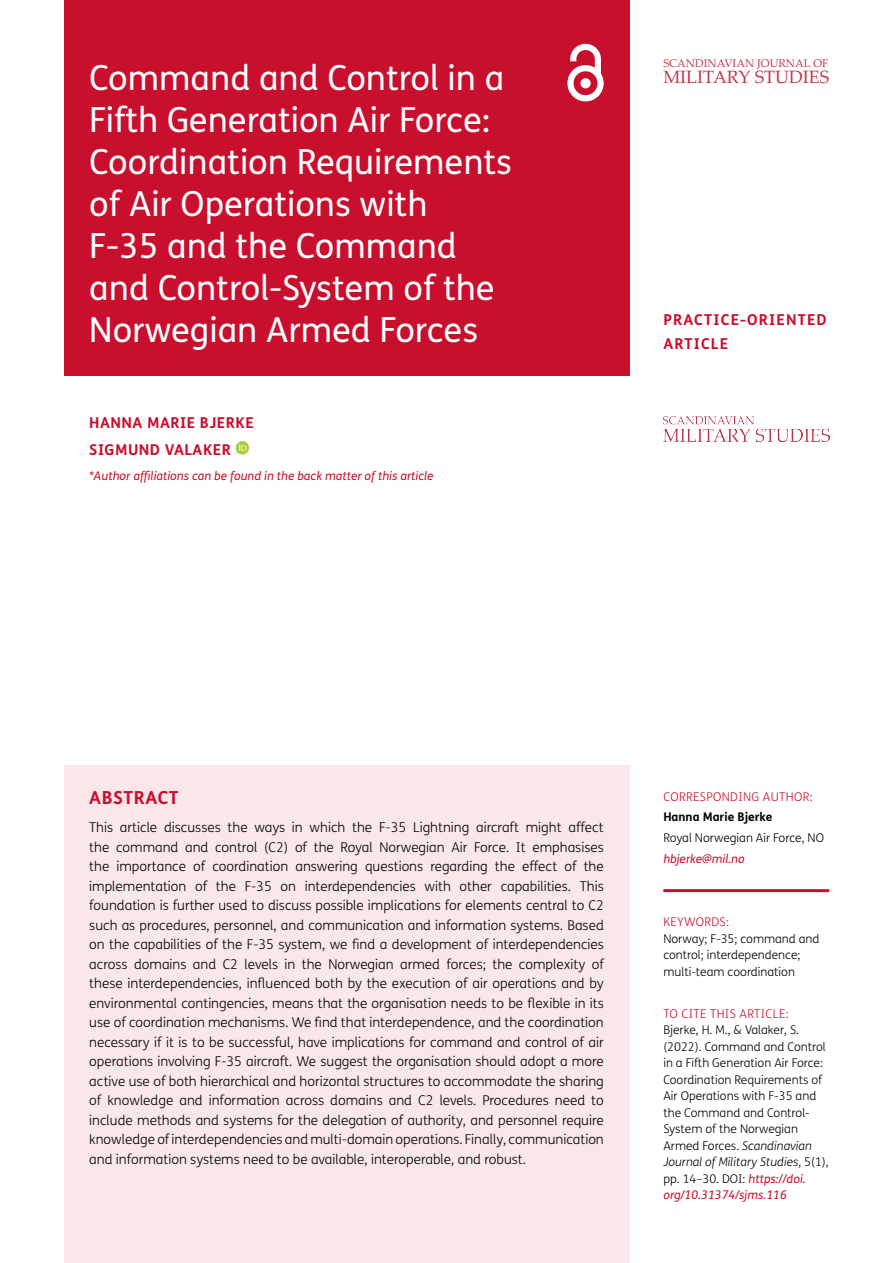
<style>
.page{position:relative;width:893px;height:1263px;background:#fff}
.page>*{position:absolute;margin:0;border:0;box-sizing:border-box;transform-origin:0 0}
.Article_Title{font:34.5px/42px "FS Me";color:#fff}
.t1{font:700 18px "FS Me";letter-spacing:.03em;color:#c8102e}
.t2{font:17.85px "Palatino Linotype";color:#c5364e}
.Cover_Authors{font:700 15px "FS Me";letter-spacing:.03em;color:#c8102e}
.Cover_Authors-2{font:700 15px/24px "FS Me";letter-spacing:.075em;color:#c8102e}
.Abstract_Copy{font:300 13.5px/19.5px "FS Me";color:#000;text-align:justify}
.t3{font:300 12px/16.5px "FS Me";color:#000}
.t4{font:italic 12px "FS Me";color:#c8102e}
.t5{font:300 12px "FS Me";letter-spacing:.03em;color:#c8102e}
.t6{font:700 12px "FS Me";color:#000}
.t7{font:11.25px "Palatino Linotype";color:#c5364e}
.s1{font-style:italic}
.s2{font-weight:400;font-style:italic;color:#c8102e}
</style>
<div class="page">
<div style="left:64px;top:0;width:565px;height:376px;background:#c8102e"></div>
<svg style="left:567px;top:44px;width:37px;height:57px"></svg>
<img style="left:663px;top:417px;width:166px;height:25px">
<hr style="left:663px;top:889px;width:166px;height:3px;background:#c8102e">
<div style="left:64px;top:765px;width:565px;height:498px;background:#f9e7ea"></div>
<div style="left:236px;top:441px;width:13px;height:13px;background:#a6ce39;border-radius:50%"></div>
<svg style="left:239px;top:443px;width:8px;height:8px"></svg>
<h1 class="Article_Title" style="left:89px;top:57px;width:424px">Command and Control in a<br>Fifth Generation Air Force:<br>Coordination Requirements of Air Operations with<br>F-35 and the Command and Control-System of the<br>Norwegian Armed Forces</h1>
<p class="Cover_Authors" style="left:89px;top:413px;width:166px">HANNA MARIE BJERKE</p>
<p class="Cover_Authors" style="left:89px;top:440px;width:143px">SIGMUND VALAKER</p>
<p class="t4" style="left:89px;top:468px;width:346px">*Author affiliations can be found in the back matter of this article</p>
<p class="t7" style="left:663px;top:55px;width:167px">SCANDINAVIAN JOURNAL OF</p>
<h3 class="t2" style="left:663px;top:64px;width:167px">MILITARY STUDIES</h3>
<p class="Cover_Authors-2" style="left:663px;top:307px;width:165px">PRACTICE-ORIENTED<br>ARTICLE</p>
<h1 class="t1" style="left:89px;top:787px;width:91px">ABSTRACT</h1>
<p class="Abstract_Copy" style="left:89px;top:818px;width:516px">This article discusses the ways in which the F-35 Lightning aircraft might affect the command and control (C2) of the Royal Norwegian Air Force. It emphasises the importance of coordination answering questions regarding the effect of the implementation of the F-35 on interdependencies with other capabilities. This foundation is further used to discuss possible implications for elements central to C2 such as procedures, personnel, and communication and information systems. Based on the capabilities of the F-35 system, we find a development of interdependencies across domains and C2 levels in the Norwegian armed forces; the complexity of these interdependencies, influenced both by the execution of air operations and by environmental contingencies, means that the organisation needs to be flexible in its use of coordination mechanisms. We find that interdependence, and the coordination necessary if it is to be successful, have implications for command and control of air operations involving F-35 aircraft. We suggest the organisation should adopt a more active use of both hierarchical and horizontal structures to accommodate the sharing of knowledge and information across domains and C2 levels. Procedures need to include methods and systems for the delegation of authority, and personnel require knowledge of interdependencies and multi-domain operations. Finally, communication and information systems need to be available, interoperable, and robust.</p>
<p class="t5" style="left:663px;top:789px;width:151px">CORRESPONDING AUTHOR:</p>
<p class="t6" style="left:663px;top:810px;width:111px">Hanna Marie Bjerke</p>
<p class="t3" style="left:663px;top:830px;width:162px">Royal Norwegian Air Force, NO</p>
<p class="t4" style="left:663px;top:852px;width:83px">hbjerke@mil.no</p>
<p class="t5" style="left:663px;top:915px;width:67px">KEYWORDS:</p>
<p class="t3" style="left:663px;top:930px;width:158px">Norway; F-35; command and control; interdependence; multi-team coordination</p>
<p class="t5" style="left:663px;top:1006px;width:127px">TO CITE THIS ARTICLE:</p>
<p class="t3" style="left:663px;top:1022px;width:167px">Bjerke, H. M., &amp; Valaker, S. (2022). Command and Control in a Fifth Generation Air Force:<br>Coordination Requirements of<br>Air Operations with F-35 and the Command and Control-<br>System of the Norwegian<br>Armed Forces. <span class="s1">Scandinavian<br>Journal of Military Studies</span>, 5(1), pp. 14–30. DOI: <span class="s2">https://doi. org/10.31374/sjms.116</span></p>
</div>
